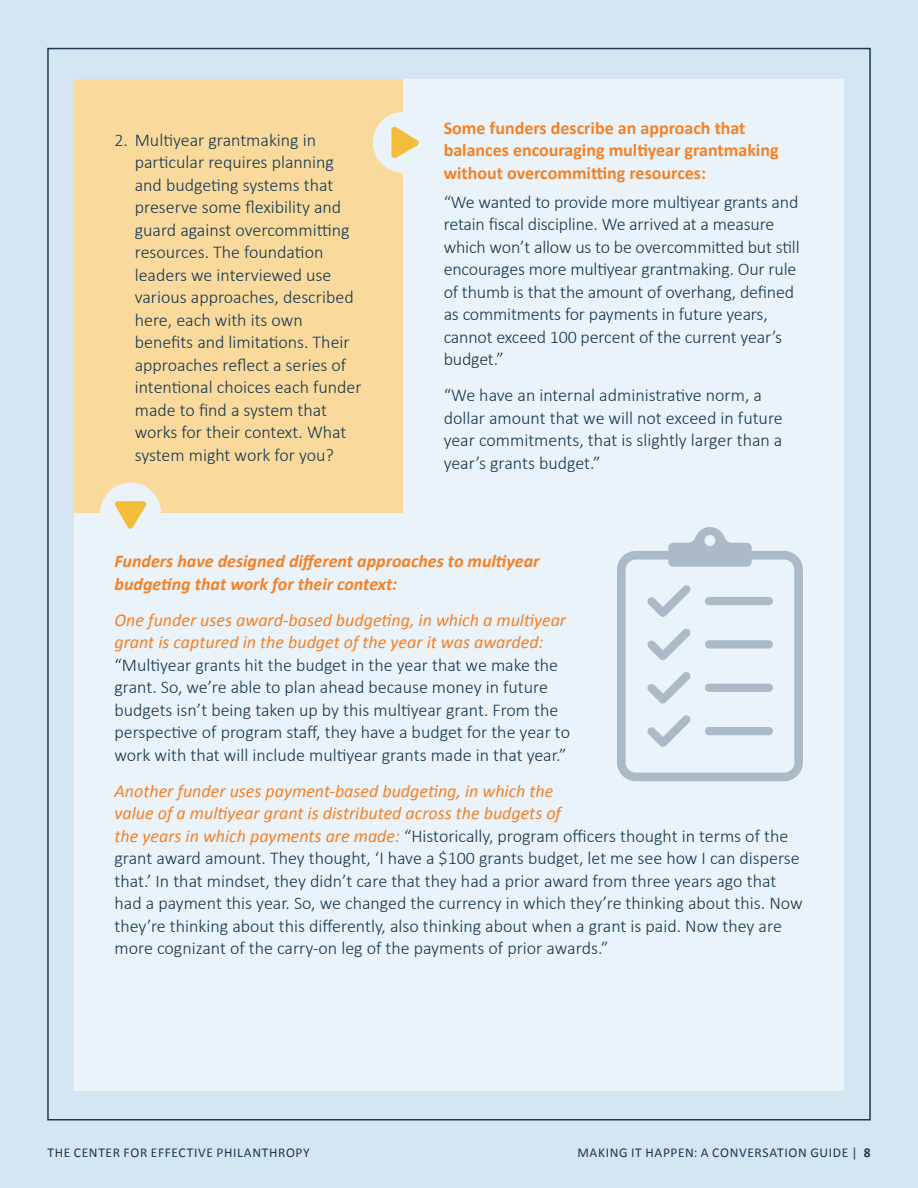
<style>
.page{position:relative;width:918px;height:1188px;background:#d4e6f2}
.page>*{position:absolute;margin:0;border:0;box-sizing:border-box;transform-origin:0 0}
.COPY{font:300 18px/22.5px "Calibri";color:#16364f}
.COPY-2{font:700 18px/22.5px "Calibri";color:#f58025}
.COPY-3{font:italic 700 18px/22.5px "Calibri";color:#f58025}
.t1{font:13.5px "Calibri";letter-spacing:.05em;color:#1c374f}
.s1{font-weight:400;font-style:italic;color:#f58025}
.s2{font-weight:700}
</style>
<div class="page">
<div style="left:74px;top:80px;width:769px;height:433px;background:#f9da9c"></div>
<div style="left:403px;top:80px;width:440px;height:452px;background:#e9f3f9"></div>
<div style="left:74px;top:513px;width:769px;height:578px;background:#e9f3f9"></div>
<svg style="left:373px;top:112px;width:46px;height:61px"></svg>
<svg style="left:100px;top:483px;width:61px;height:46px"></svg>
<svg style="left:617px;top:527px;width:186px;height:254px"></svg>
<p class="COPY" style="left:135px;top:128px;width:228px;text-indent:-20px">2. Multiyear grantmaking in particular requires planning and budgeting systems that preserve some flexibility and guard against overcommitting resources. The foundation leaders we interviewed use various approaches, described here, each with its own benefits and limitations. Their approaches reflect a series of intentional choices each funder made to find a system that works for their context. What system might work for you?</p>
<p class="COPY-2" style="left:444px;top:116px;width:336px">Some funders describe an approach that balances encouraging multiyear grantmaking without overcommitting resources:</p>
<p class="COPY" style="left:444px;top:191px;width:358px">“We wanted to provide more multiyear grants and retain fiscal discipline. We arrived at a measure which won’t allow us to be overcommitted but still encourages more multiyear grantmaking. Our rule of thumb is that the amount of overhang, defined as commitments for payments in future years, cannot exceed 100 percent of the current year’s budget.”</p>
<p class="COPY" style="left:444px;top:384px;width:341px">“We have an internal administrative norm, a dollar amount that we will not exceed in future year commitments, that is slightly larger than a year’s grants budget.”</p>
<p class="COPY-3" style="left:115px;top:550px;width:427px">Funders have designed different approaches to multiyear budgeting that work for their context:</p>
<p class="COPY" style="left:115px;top:608px;width:457px"><span class="s1">One funder uses award-based budgeting, in which a multiyear grant is captured in the budget of the year it was awarded: </span>“Multiyear grants hit the budget in the year that we make the grant. So, we’re able to plan ahead because money in future budgets isn’t being taken up by this multiyear grant. From the perspective of program staff, they have a budget for the year to work with that will include multiyear grants made in that year.”</p>
<p class="COPY" style="left:115px;top:779px;width:690px"><span class="s1">Another funder uses payment-based budgeting, in which the<br>value of a multiyear grant is distributed across the budgets of<br>the years in which payments are made:</span> “Historically, program officers thought in terms of the grant award amount. They thought, ‘I have a $100 grants budget, let me see how I can disperse that.’ In that mindset, they didn’t care that they had a prior award from three years ago that had a payment this year. So, we changed the currency in which they’re thinking about this. Now they’re thinking about this differently, also thinking about when a grant is paid. Now they are more cognizant of the carry-on leg of the payments of prior awards.”</p>
<p class="t1" style="left:47px;top:1144px;width:264px">THE CENTER FOR EFFECTIVE PHILANTHROPY</p>
<p class="t1" style="left:577px;top:1144px;width:295px">MAKING IT HAPPEN: A CONVERSATION GUIDE | <span class="s2">8</span></p>
</div>
